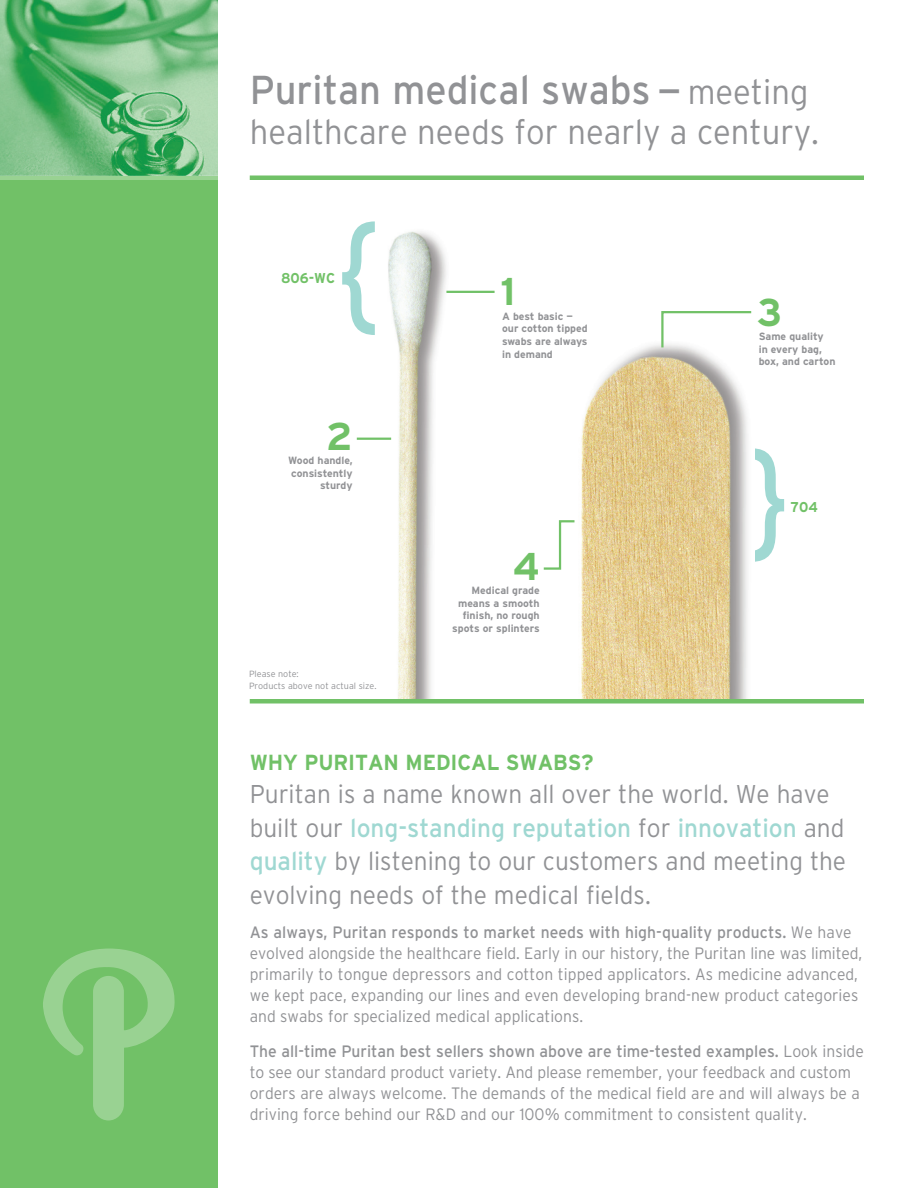
<style>
.page{position:relative;width:918px;height:1188px;background:#fff}
.page>*{position:absolute;margin:0;border:0;box-sizing:border-box;transform-origin:0 0}
.Hed_B{font:40.35px "Interstate";color:#919295;scale:.95 1}
.t1{font:700 38.7px "Interstate";color:#71c167}
.Hed_B-2{font:300 34.5px "Interstate";color:#919295;scale:.95 1}
.Display_Body_B{font:300 25.65px/33.6px "Interstate";color:#919295;scale:.95 1}
.Display_Subhead_A{font:700 21.75px "Interstate";letter-spacing:-.005em;color:#71c167;scale:.95 1}
.Display_Body_B-2{font:300 16.5px/21px "Interstate";color:#919295;scale:.95 1}
.Display_Subhed_B{font:700 14.25px "Interstate";letter-spacing:-.005em;color:#71c167;scale:.95 1}
.Chart_Body{font:700 10.5px/12.6px "Interstate";color:#919295}
.Foot_Disclaimer{font:300 9px/12px "Interstate";color:#919295}
.s1{font-weight:300;font-size:34.5px}
.s2{font-weight:400;color:#9fd8d2}
.s3{font-weight:400}
</style>
<div class="page">
<img style="left:356px;top:231px;width:115px;height:468px">
<div style="left:0;top:0;width:218px;height:1188px;background:#71c167"></div>
<div style="left:250px;top:699px;width:614px;height:5px;background:#71c167"></div>
<hr style="left:250px;top:176px;width:614px;height:4px;background:#71c167">
<svg style="left:43px;top:949px;width:132px;height:172px"></svg>
<hr style="left:446px;top:291px;width:49px;height:2px;background:#71c167">
<img style="left:0;top:0;width:218px;height:176px">
<svg style="left:0;top:176px;width:218px;height:4px"></svg>
<svg style="left:755px;top:448px;width:29px;height:114px"></svg>
<svg style="left:342px;top:221px;width:33px;height:114px"></svg>
<img style="left:581px;top:344px;width:167px;height:355px">
<svg style="left:660px;top:311px;width:92px;height:39px"></svg>
<hr style="left:357px;top:438px;width:34px;height:2px;background:#71c167">
<svg style="left:543px;top:520px;width:32px;height:50px"></svg>
<p class="Hed_B" style="left:250px;top:67px;width:590px">Puritan medical swabs — <span class="s1">meeting</span></p>
<p class="Hed_B-2" style="left:250px;top:113px;width:601px">healthcare needs for nearly a century.</p>
<p class="Display_Subhed_B" style="left:281px;top:270px;width:58px">806-WC</p>
<p class="t1" style="left:326px;top:415px;width:28px">2</p>
<p class="Chart_Body" style="left:288px;top:454px;width:66px;text-align:right">Wood handle, consistently sturdy</p>
<p class="Foot_Disclaimer" style="left:249px;top:668px;width:129px">Please note:<br>Products above not actual size.</p>
<p class="t1" style="left:500px;top:270px;width:16px">1</p>
<p class="Chart_Body" style="left:502px;top:310px;width:87px">A best basic — our cotton tipped swabs are always in demand</p>
<p class="t1" style="left:513px;top:544px;width:28px">4</p>
<p class="Chart_Body" style="left:452px;top:584px;width:89px;text-align:right">Medical grade means a smooth finish, no rough spots or splinters</p>
<p class="t1" style="left:757px;top:290px;width:26px">3</p>
<p class="Chart_Body" style="left:759px;top:330px;width:78px">Same quality<br>in every bag, box, and carton</p>
<p class="Display_Subhed_B" style="left:791px;top:499px;width:30px">704</p>
<p class="Display_Subhead_A" style="left:250px;top:750px;width:363px">WHY PURITAN MEDICAL SWABS?</p>
<p class="Display_Body_B" style="left:250px;top:777px;width:629px">Puritan is a name known all over the world. We have built our <span class="s2">long-standing reputation</span> for <span class="s2">innovation</span> and <span class="s2">quality</span> by listening to our customers and meeting the evolving needs of the medical fields.</p>
<p class="Display_Body_B-2" style="left:250px;top:922px;width:646px"><span class="s3">As always, Puritan responds to market needs with high-quality products.</span> We have evolved alongside the healthcare field. Early in our history, the Puritan line was limited, primarily to tongue depressors and cotton tipped applicators. As medicine advanced, we kept pace, expanding our lines and even developing brand-new product categories and swabs for specialized medical applications.</p>
<p class="Display_Body_B-2" style="left:250px;top:1041px;width:648px"><span class="s3">The all-time Puritan best sellers shown above are time-tested examples.</span> Look inside to see our standard product variety. And please remember, your feedback and custom orders are always welcome. The demands of the medical field are and will always be a driving force behind our R&amp;D and our 100% commitment to consistent quality.</p>
</div>
